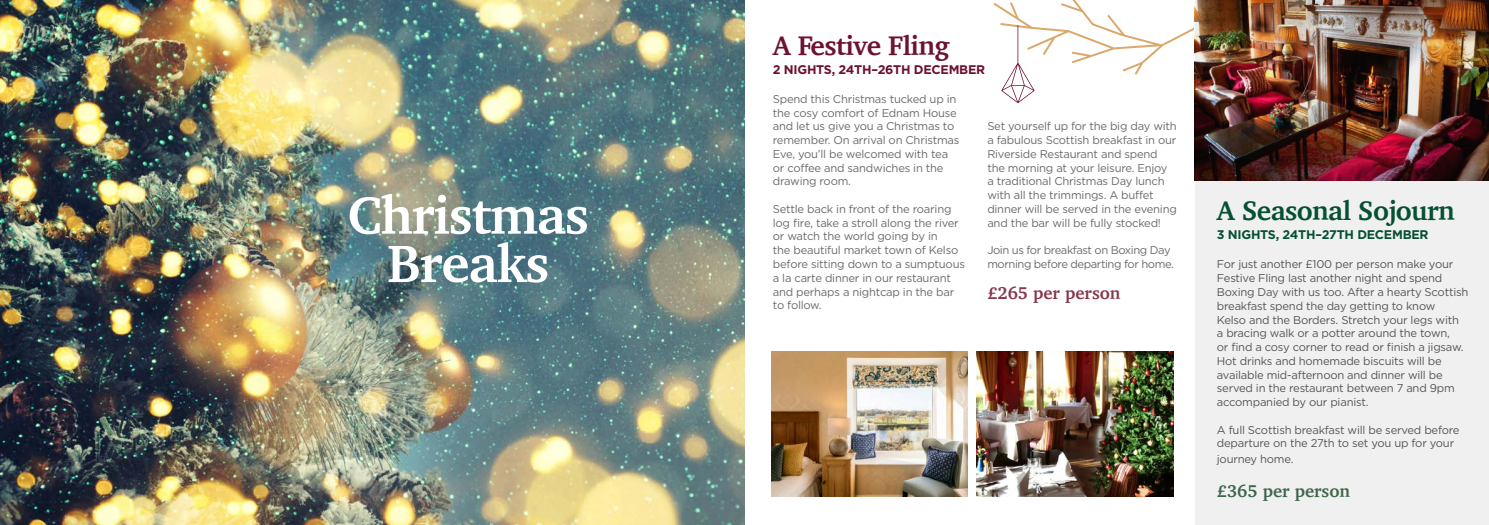
<style>
.page{position:relative;width:1489px;height:525px;background:#fff}
.page>*{position:absolute;margin:0;border:0;box-sizing:border-box;transform-origin:0 0}
.t1{font:700 53.75px/48.4px "Charter";letter-spacing:-.02em;color:#fff;text-align:center}
.t2{font:700 27.5px "Charter";letter-spacing:-.02em;color:#005131}
.t3{font:700 27.5px "Charter";letter-spacing:-.02em;color:#6d112f}
.t4{font:700 17.5px "Charter";color:#86384a}
.t5{font:700 17.5px "Charter";color:#3e694c}
.t6{font:700 12.5px "Gotham";letter-spacing:-.02em;color:#6d112f}
.t7{font:700 12.5px "Gotham";letter-spacing:-.02em;color:#005131}
.t8{font:11.25px/13.8px "Gotham";letter-spacing:-.02em;color:#696b6a}
.t9{font:11.25px/13.8px "Gotham";letter-spacing:-.02em;color:#575756}
.t10{font:11.25px/13.8px "Gotham";letter-spacing:-.04em;color:#696b6a}
</style>
<div class="page">
<img style="left:0;top:0;width:744px;height:524px">
<img style="left:771px;top:351px;width:196px;height:145px">
<img style="left:976px;top:351px;width:197px;height:145px">
<svg style="left:993px;top:0;width:201px;height:103px"></svg>
<img style="left:1194px;top:0;width:294px;height:524px">
<h1 class="t1" style="left:347px;top:190px;width:243px">Christmas<br>Breaks</h1>
<h2 class="t3" style="left:772px;top:22px;width:178px">A Festive Fling</h2>
<p class="t6" style="left:772px;top:62px;width:214px">2 NIGHTS, 24TH–26TH DECEMBER</p>
<p class="t8" style="left:772px;top:92px;width:188px">Spend this Christmas tucked up in the cosy comfort of Ednam House and let us give you a Christmas to remember. On arrival on Christmas<br>Eve, you’ll be welcomed with tea or coffee and sandwiches in the drawing room.</p>
<p class="t8" style="left:772px;top:202px;width:194px">Settle back in front of the roaring log fire, take a stroll along the river or watch the world going by in<br>the beautiful market town of Kelso before sitting down to a sumptuous a la carte dinner in our restaurant and perhaps a nightcap in the bar to follow.</p>
<p class="t8" style="left:987px;top:119px;width:191px">Set yourself up for the big day with a fabulous Scottish breakfast in our Riverside Restaurant and spend the morning at your leisure. Enjoy a traditional Christmas Day lunch with all the trimmings. A buffet dinner will be served in the evening and the bar will be fully stocked!</p>
<p class="t10" style="left:987px;top:243px;width:188px">Join us for breakfast on Boxing Day morning before departing for home.</p>
<h3 class="t4" style="left:987px;top:277px;width:135px">£265 per person</h3>
<h2 class="t2" style="left:1216px;top:187px;width:239px">A Seasonal Sojourn</h2>
<p class="t7" style="left:1216px;top:227px;width:213px">3 NIGHTS, 24TH–27TH DECEMBER</p>
<p class="t9" style="left:1216px;top:257px;width:253px">For just another £100 per person make your Festive Fling last another night and spend Boxing Day with us too. After a hearty Scottish breakfast spend the day getting to know<br>Kelso and the Borders. Stretch your legs with a bracing walk or a potter around the town,<br>or find a cosy corner to read or finish a jigsaw.<br>Hot drinks and homemade biscuits will be available mid-afternoon and dinner will be served in the restaurant between 7 and 9pm accompanied by our pianist.</p>
<p class="t9" style="left:1216px;top:422px;width:244px">A full Scottish breakfast will be served before departure on the 27th to set you up for your</p>
<p class="t9" style="left:1216px;top:452px;width:78px">journey home.</p>
<h3 class="t5" style="left:1216px;top:475px;width:135px">£365 per person</h3>
</div>
